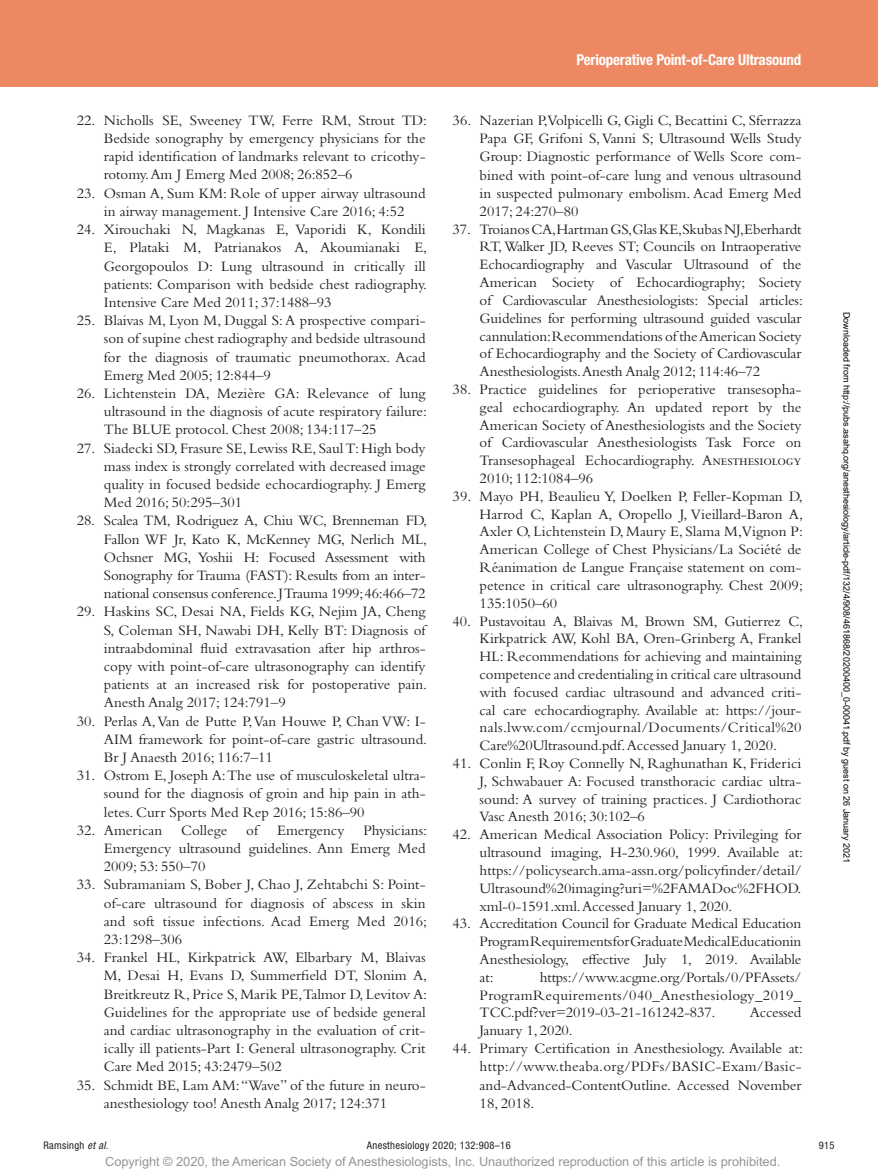
<style>
.page{position:relative;width:878px;height:1175px;background:#fff}
.page>*{position:absolute;margin:0;border:0;box-sizing:border-box;transform-origin:0 0}
.t1{font:15px/18.1px "Bembo Std";color:#231f20;text-align:justify}
.t2{font:700 condensed 15px "Helvetica Neue LT Std";letter-spacing:-.01em;color:#fff}
.t3{font:12.75px "Arial MT Std";color:#939598}
.t4{font:condensed 10.5px "Helvetica Neue LT Std";letter-spacing:.03em;color:#231f20}
.t5{font:9px "Arial";color:#000}
.s1{font-style:italic}
</style>
<div class="page">
<div style="left:0;top:0;width:878px;height:86px;background:#ed8862"></div>
<p class="t1" style="left:104px;top:111px;width:325px;text-indent:-27px">22. Nicholls SE, Sweeney TW, Ferre RM, Strout TD:<br>Bedside sonography by emergency physicians for the rapid identification of landmarks relevant to cricothy&shy;rotomy. Am J Emerg Med 2008; 26:852–6</p>
<p class="t1" style="left:77px;top:184px;width:350px;text-align:center">23. Osman A, Sum KM: Role of upper airway ultrasound in airway management. J Intensive Care 2016; 4:52</p>
<p class="t1" style="left:104px;top:220px;width:325px;text-indent:-27px">24. Xirouchaki N, Magkanas E, Vaporidi K, Kondili E, Plataki M, Patrianakos A, Akoumianaki E, Georgopoulos D: Lung ultrasound in critically ill patients: Comparison with bedside chest radiography.<br>Intensive Care Med 2011; 37:1488–93</p>
<p class="t1" style="left:104px;top:311px;width:323px;text-indent:-27px">25. Blaivas M, Lyon M, Duggal S: A prospective compari&shy;son of supine chest radiography and bedside ultrasound for the diagnosis of traumatic pneumothorax. Acad Emerg Med 2005; 12:844–9</p>
<p class="t1" style="left:104px;top:384px;width:325px;text-indent:-27px">26. Lichtenstein DA, Mezière GA: Relevance of lung ultrasound in the diagnosis of acute respiratory failure:<br>The BLUE protocol. Chest 2008; 134:117–25</p>
<p class="t1" style="left:104px;top:438px;width:323px;text-indent:-27px">27. Siadecki SD, Frasure SE, Lewiss RE, Saul T: High body mass index is strongly correlated with decreased image quality in focused bedside echocardiography. J Emerg Med 2016; 50:295–301</p>
<p class="t1" style="left:104px;top:511px;width:325px;text-indent:-27px">28. Scalea TM, Rodriguez A, Chiu WC, Brenneman FD, Fallon WF Jr, Kato K, McKenney MG, Nerlich ML, Ochsner MG, Yoshii H: Focused Assessment with Sonography for Trauma (FAST): Results from an inter&shy;national consensus conference. J Trauma 1999; 46:466–72</p>
<p class="t1" style="left:104px;top:602px;width:325px;text-indent:-27px">29. Haskins SC, Desai NA, Fields KG, Nejim JA, Cheng S, Coleman SH, Nawabi DH, Kelly BT: Diagnosis of intraabdominal fluid extravasation after hip arthros&shy;copy with point-of-care ultrasonography can identify patients at an increased risk for postoperative pain.<br>Anesth Analg 2017; 124:791–9</p>
<p class="t1" style="left:104px;top:711px;width:325px;text-indent:-27px">30. Perlas A, Van de Putte P, Van Houwe P, Chan VW: I-AIM framework for point-of-care gastric ultrasound.<br>Br J Anaesth 2016; 116:7–11</p>
<p class="t1" style="left:104px;top:766px;width:323px;text-indent:-27px">31. Ostrom E, Joseph A: The use of musculoskeletal ultra&shy;sound for the diagnosis of groin and hip pain in ath&shy;letes. Curr Sports Med Rep 2016; 15:86–90</p>
<p class="t1" style="left:77px;top:820px;width:87px">32. American</p>
<p class="t1" style="left:181px;top:820px;width:48px">College</p>
<p class="t1" style="left:246px;top:820px;width:13px">of</p>
<p class="t1" style="left:277px;top:820px;width:69px">Emergency</p>
<p class="t1" style="left:104px;top:820px;width:325px;text-indent:259px">Physicians:<br>Emergency ultrasound guidelines. Ann Emerg Med 2009; 53: 550–70</p>
<p class="t1" style="left:104px;top:875px;width:325px;text-indent:-27px">33. Subramaniam S, Bober J, Chao J, Zehtabchi S: Point&shy;of-care ultrasound for diagnosis of abscess in skin and soft tissue infections. Acad Emerg Med 2016; 23:1298–306</p>
<p class="t1" style="left:104px;top:948px;width:325px;text-indent:-27px">34. Frankel HL, Kirkpatrick AW, Elbarbary M, Blaivas M, Desai H, Evans D, Summerfield DT, Slonim A, Breitkreutz R, Price S, Marik PE,Talmor D, Levitov A:<br>Guidelines for the appropriate use of bedside general and cardiac ultrasonography in the evaluation of crit&shy;ically ill patients-Part I: General ultrasonography. Crit Care Med 2015; 43:2479–502</p>
<p class="t1" style="left:104px;top:1075px;width:323px;text-indent:-27px">35. Schmidt BE, Lam AM: “Wave” of the future in neuro&shy;anesthesiology too! Anesth Analg 2017; 124:371</p>
<p class="t2" style="left:576px;top:51px;width:226px">Perioperative Point-of-Care Ultrasound</p>
<p class="t1" style="left:479px;top:111px;width:323px;text-indent:-27px">36. Nazerian P,Volpicelli G, Gigli C, Becattini C, Sferrazza Papa GF, Grifoni S, Vanni S; Ultrasound Wells Study Group: Diagnostic performance of Wells Score com&shy;bined with point-of-care lung and venous ultrasound in suspected pulmonary embolism. Acad Emerg Med 2017; 24:270–80</p>
<p class="t1" style="left:479px;top:220px;width:325px;text-indent:-27px">37. Troianos CA,Hartman GS,Glas KE,Skubas NJ,Eberhardt RT, Walker JD, Reeves ST; Councils on Intraoperative Echocardiography and Vascular Ultrasound of the American Society of Echocardiography; Society of Cardiovascular Anesthesiologists: Special articles:<br>Guidelines for performing ultrasound guided vascular cannulation: Recommendations of the American Society of Echocardiography and the Society of Cardiovascular Anesthesiologists. Anesth Analg 2012; 114:46–72</p>
<p class="t1" style="left:479px;top:380px;width:323px;text-indent:-27px">38. Practice guidelines for perioperative transesopha&shy;geal echocardiography. An updated report by the American Society of Anesthesiologists and the Society of Cardiovascular Anesthesiologists Task Force on Transesophageal Echocardiography. Anesthesiology 2010; 112:1084–96</p>
<p class="t1" style="left:479px;top:487px;width:325px;text-indent:-27px">39. Mayo PH, Beaulieu Y, Doelken P, Feller-Kopman D, Harrod C, Kaplan A, Oropello J, Vieillard-Baron A, Axler O, Lichtenstein D, Maury E, Slama M,Vignon P:<br>American College of Chest Physicians/La Société de Réanimation de Langue Française statement on com&shy;petence in critical care ultrasonography. Chest 2009; 135:1050–60</p>
<p class="t1" style="left:479px;top:611px;width:325px;text-indent:-27px">40. Pustavoitau A, Blaivas M, Brown SM, Gutierrez C, Kirkpatrick AW, Kohl BA, Oren-Grinberg A, Frankel HL: Recommendations for achieving and maintaining competence and credentialing in critical care ultrasound with focused cardiac ultrasound and advanced criti&shy;cal care echocardiography. Available at: https://jour&shy;nals.lww.com/ccmjournal/Documents/Critical%20<br>Care%20Ultrasound.pdf. Accessed January 1, 2020.</p>
<p class="t1" style="left:479px;top:754px;width:323px;text-indent:-27px">41. Conlin F, Roy Connelly N, Raghunathan K, Friderici J, Schwabauer A: Focused transthoracic cardiac ultra&shy;sound: A survey of training practices. J Cardiothorac Vasc Anesth 2016; 30:102–6</p>
<p class="t1" style="left:479px;top:825px;width:325px;text-indent:-27px">42. American Medical Association Policy: Privileging for ultrasound imaging, H-230.960, 1999. Available at: https://policysearch.ama-assn.org/policyfinder/detail/ Ultrasound%20imaging?uri=%2FAMADoc%2FHOD. xml-0-1591.xml. Accessed January 1, 2020.</p>
<p class="t1" style="left:479px;top:914px;width:323px;text-indent:-27px">43. Accreditation Council for Graduate Medical Education Program Requirements for Graduate Medical Educationin Anesthesiology, effective July 1, 2019. Available at:</p>
<p class="t1" style="left:479px;top:967px;width:323px;text-indent:60px">https://www.acgme.org/Portals/0/PFAssets/ ProgramRequirements/040_Anesthesiology_2019_ TCC.pdf?ver=2019-03-21-161242-837.</p>
<p class="t1" style="left:749px;top:1003px;width:53px">Accessed</p>
<p class="t1" style="left:479px;top:1021px;width:94px">January 1, 2020.</p>
<p class="t1" style="left:479px;top:1039px;width:325px;text-indent:-27px">44. Primary Certification in Anesthesiology. Available at: http://www.theaba.org/PDFs/BASIC-Exam/Basic&shy;and-Advanced-ContentOutline. Accessed November 18, 2018.</p>
<p class="t5" style="left:850px;top:312px;width:553px;rotate:90deg">Downloaded from http://pubs.asahq.org/anesthesiology/article-pdf/132/4/908/461868/20200400_0-00041.pdf by guest on 26 January 2021</p>
<p class="t4" style="left:44px;top:1139px;width:66px">Ramsingh <span class="s1">et al.</span></p>
<p class="t4" style="left:367px;top:1139px;width:145px">Anesthesiology 2020; 132:908–16</p>
<p class="t4" style="left:818px;top:1139px;width:17px">915</p>
<p class="t3" style="left:105px;top:1154px;width:676px">Copyright © 2020, the American Society of Anesthesiologists, Inc. Unauthorized reproduction of this article is prohibited.</p>
</div>
